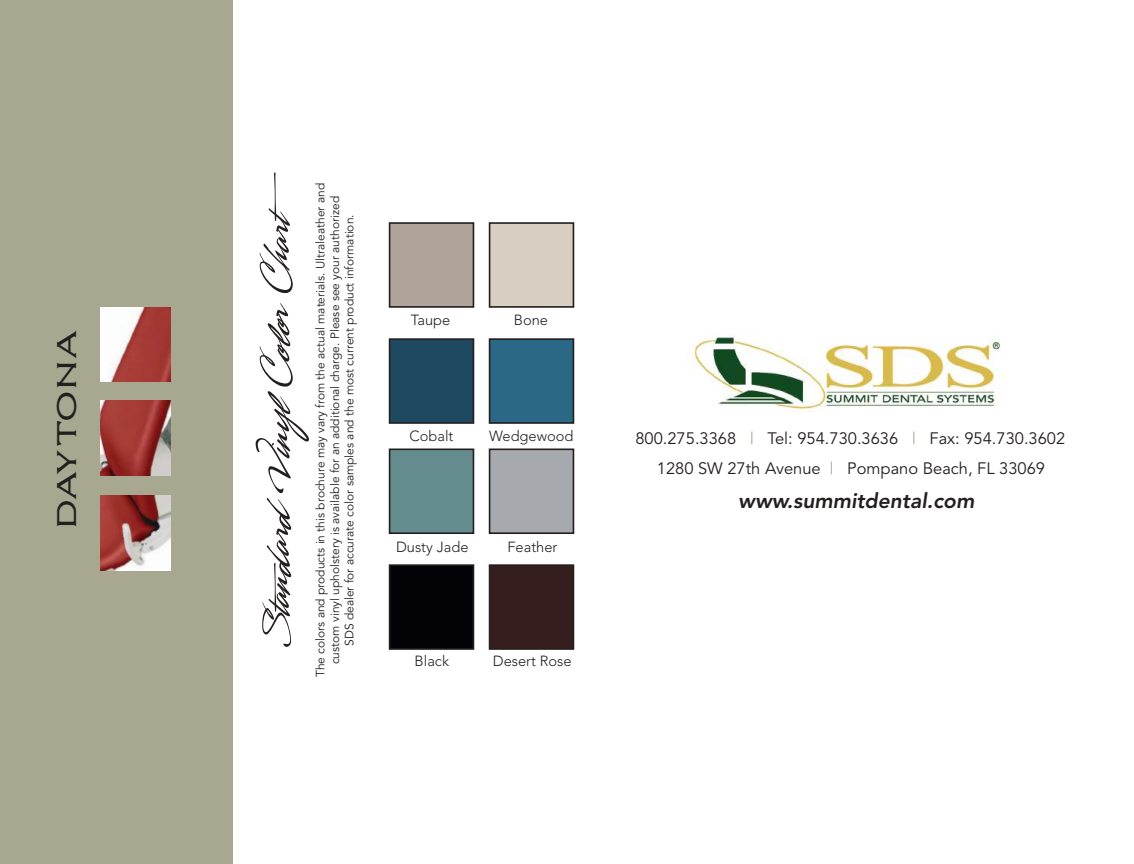
<style>
.page{position:relative;width:1134px;height:864px;background:#fff}
.page>*{position:absolute;margin:0;border:0;box-sizing:border-box;transform-origin:0 0}
.t1{font:54px "LHF Sofia Script";color:#241f1f}
.t2{font:30px "LHF Cameo";letter-spacing:.03em;color:#241f1f}
.t3{font:italic 800 21px "Avenir";color:#241f1f}
.t4{font:16.5px "Avenir";color:#241f1f}
.t5{font:300 14.7px "Avenir";color:#241f1f}
.t6{font:12px/14.4px "Avenir";color:#241f1f;text-align:center}
.s1{color:#a8a890}
</style>
<div class="page">
<div style="left:0;top:0;width:232px;height:864px;background:#a8a890"></div>
<img style="left:100px;top:495px;width:71px;height:75px">
<img style="left:100px;top:400px;width:71px;height:75px">
<img style="left:100px;top:307px;width:71px;height:75px">
<div style="left:390px;top:223px;width:83px;height:84px;background:#b0a49a"></div>
<div style="left:389px;top:222px;width:85px;height:86px;border:2px solid #241f1f"></div>
<div style="left:490px;top:223px;width:83px;height:84px;background:#d8cec2"></div>
<div style="left:489px;top:222px;width:85px;height:86px;border:2px solid #241f1f"></div>
<div style="left:390px;top:339px;width:83px;height:84px;background:#1f4861"></div>
<div style="left:389px;top:338px;width:85px;height:86px;border:2px solid #241f1f"></div>
<div style="left:490px;top:339px;width:83px;height:84px;background:#2b6885"></div>
<div style="left:489px;top:338px;width:85px;height:86px;border:2px solid #241f1f"></div>
<div style="left:390px;top:449px;width:83px;height:84px;background:#658d8f"></div>
<div style="left:389px;top:449px;width:85px;height:85px;border:2px solid #241f1f"></div>
<div style="left:490px;top:449px;width:83px;height:84px;background:#a6aaae"></div>
<div style="left:489px;top:449px;width:85px;height:85px;border:2px solid #241f1f"></div>
<div style="left:390px;top:565px;width:83px;height:84px;background:#030307"></div>
<div style="left:389px;top:564px;width:85px;height:86px;border:2px solid #241f1f"></div>
<div style="left:490px;top:565px;width:83px;height:84px;background:#371e1e"></div>
<div style="left:489px;top:564px;width:85px;height:86px;border:2px solid #241f1f"></div>
<img style="left:687px;top:336px;width:314px;height:78px">
<h2 class="t2" style="left:49px;top:528px;width:199px;rotate:-90deg">daytona</h2>
<h1 class="t1" style="left:238px;top:645px;width:477px;rotate:-90deg">Standard Vinyl Color Chart</h1>
<p class="t6" style="left:314px;top:677px;width:496px;rotate:-90deg">The colors and products in this brochure may vary from the actual materials. Ultraleather and custom vinyl upholstery is available for an additional charge. Please see your authorized<br>SDS dealer for accurate color samples and the most current product information.</p>
<p class="t5" style="left:411px;top:312px;width:41px">Taupe</p>
<p class="t5" style="left:514px;top:312px;width:36px">Bone</p>
<p class="t5" style="left:409px;top:428px;width:45px">Cobalt</p>
<p class="t5" style="left:489px;top:428px;width:86px">Wedgewood</p>
<p class="t5" style="left:396px;top:538px;width:74px">Dusty Jade</p>
<p class="t5" style="left:507px;top:538px;width:51px">Feather</p>
<p class="t5" style="left:415px;top:653px;width:36px">Black</p>
<p class="t5" style="left:493px;top:653px;width:80px">Desert Rose</p>
<h3 class="t4" style="left:635px;top:429px;width:431px">800.275.3368 <span class="s1">|</span> Tel: 954.730.3636 <span class="s1">|</span> Fax: 954.730.3602</h3>
<h3 class="t4" style="left:657px;top:459px;width:390px">1280 SW 27th Avenue <span class="s1">|</span> Pompano Beach, FL 33069</h3>
<h3 class="t3" style="left:738px;top:489px;width:238px">www.summitdental.com</h3>
</div>
